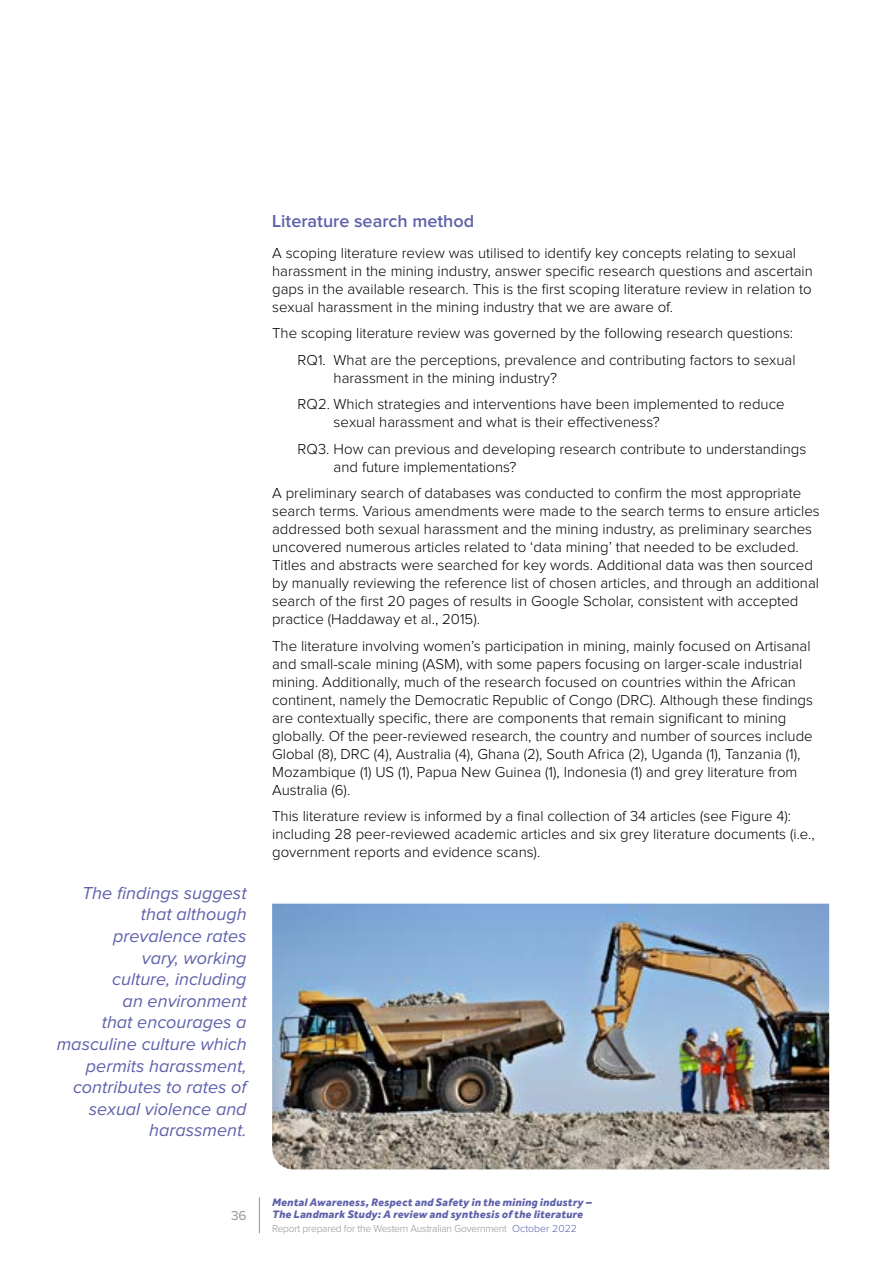
<style>
.page{position:relative;width:893px;height:1263px;background:#fff}
.page>*{position:absolute;margin:0;border:0;box-sizing:border-box;transform-origin:0 0}
.t1{font:italic 18px/21.6px "Proxima Nova";color:#5f61aa;text-align:right}
.t2{font:600 18px "Proxima Nova";color:#5f61aa}
.t3{font:300 15px/18px "Proxima Nova";color:#000}
.t4{font:13.5px "Proxima Nova";color:#939598}
.t5{font:italic 800 11.25px/12px "Effra";letter-spacing:.02em;color:#5f61aa}
.t6{font:300 10.5px "Proxima Nova";letter-spacing:-.02em;color:#939598}
.s1{color:#5f61aa}
</style>
<div class="page">
<hr style="left:259px;top:1197px;width:1px;height:36px;background:#939598">
<img style="left:272px;top:904px;width:557px;height:265px">
<p class="t1" style="left:57px;top:883px;width:191px">The findings suggest that although prevalence rates<br>vary, working<br>culture, including<br>an environment<br>that encourages a masculine culture which permits harassment, contributes to rates of sexual violence and harassment.</p>
<p class="t2" style="left:272px;top:211px;width:204px">Literature search method</p>
<p class="t3" style="left:272px;top:244px;width:542px">A scoping literature review was utilised to identify key concepts relating to sexual harassment in the mining industry, answer specific research questions and ascertain gaps in the available research. This is the first scoping literature review in relation to sexual harassment in the mining industry that we are aware of.</p>
<p class="t3" style="left:272px;top:320px;width:525px;line-height:26.5px;text-align:right">The scoping literature review was governed by the following research questions:<br>RQ1. What are the perceptions, prevalence and contributing factors to sexual</p>
<p class="t3" style="left:298px;top:365px;width:488px;line-height:26.5px;text-indent:36px">harassment in the mining industry?<br>RQ2. Which strategies and interventions have been implemented to reduce</p>
<p class="t3" style="left:298px;top:409px;width:510px;line-height:26.5px;text-indent:36px">sexual harassment and what is their effectiveness?<br>RQ3. How can previous and developing research contribute to understandings</p>
<p class="t3" style="left:272px;top:454px;width:531px;line-height:26.5px;text-indent:62px">and future implementations?<br>A preliminary search of databases was conducted to confirm the most appropriate</p>
<p class="t3" style="left:272px;top:503px;width:549px">search terms. Various amendments were made to the search terms to ensure articles addressed both sexual harassment and the mining industry, as preliminary searches uncovered numerous articles related to ‘data mining’ that needed to be excluded.<br>Titles and abstracts were searched for key words. Additional data was then sourced by manually reviewing the reference list of chosen articles, and through an additional search of the first 20 pages of results in Google Scholar, consistent with accepted practice (Haddaway et al., 2015).</p>
<p class="t3" style="left:272px;top:637px;width:542px">The literature involving women’s participation in mining, mainly focused on Artisanal and small-scale mining (ASM), with some papers focusing on larger-scale industrial mining. Additionally, much of the research focused on countries within the African continent, namely the Democratic Republic of Congo (DRC). Although these findings are contextually specific, there are components that remain significant to mining globally. Of the peer-reviewed research, the country and number of sources include Global (8), DRC (4), Australia (4), Ghana (2), South Africa (2), Uganda (1), Tanzania (1), Mozambique (1) US (1), Papua New Guinea (1), Indonesia (1) and grey literature from Australia (6).</p>
<p class="t3" style="left:272px;top:808px;width:544px">This literature review is informed by a final collection of 34 articles (see Figure 4): including 28 peer-reviewed academic articles and six grey literature documents (i.e., government reports and evidence scans).</p>
<p class="t4" style="left:231px;top:1210px;width:17px">36</p>
<p class="t5" style="left:272px;top:1196px;width:321px">Mental Awareness, Respect and Safety in the mining industry –<br>The Landmark Study: A review and synthesis of the literature</p>
<p class="t6" style="left:272px;top:1224px;width:306px">Report prepared for the Western Australian Government <span class="s1">October 2022</span></p>
</div>
